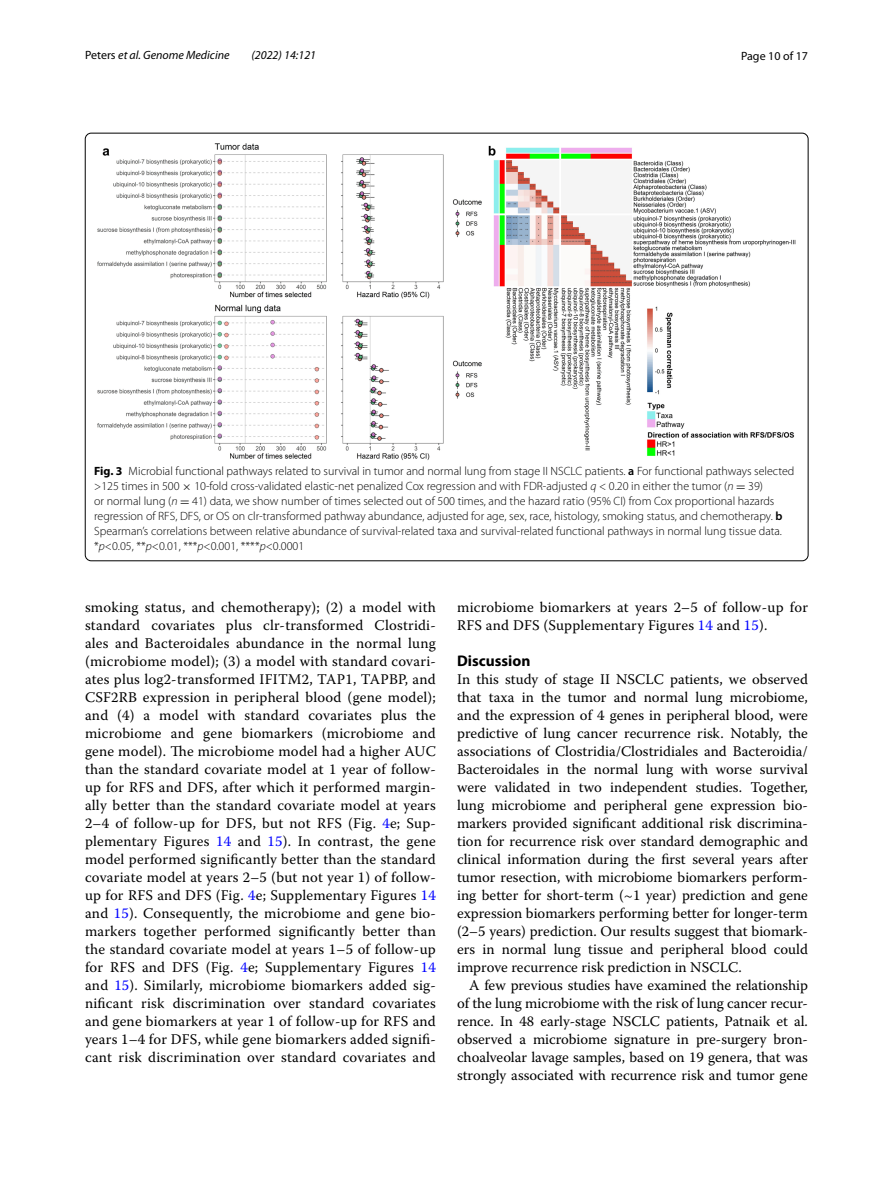
<style>
.page{position:relative;width:893px;height:1187px;background:#fff}
.page>*{position:absolute;margin:0;border:0;box-sizing:border-box;transform-origin:0 0}
.t1{font:700 15.45px "Myriad Pro";color:#000}
.t2{font:14.7px/18px "Warnock Pro";letter-spacing:.01em;color:#000;text-align:justify}
.t3{font:300 12px/15px "Myriad Pro";color:#000}
.t4{font:italic 12px "Myriad Pro";color:#000}
.t5{font:12px "Myriad Pro";color:#000}
.s1{font-style:normal}
.s2{font-weight:700}
.s3{font-weight:600}
.s4{font-family:"MTSY";font-weight:400}
.s5{font-style:italic}
.s6{color:#00f}
</style>
<div class="page">
<img style="left:97px;top:143px;width:699px;height:317px">
<p class="t4" style="left:85px;top:48px;width:146px"><span class="s1">Peters</span> et al. Genome Medicine</p>
<p class="t4" style="left:251px;top:48px;width:66px">(2022) 14:121</p>
<p class="t5" style="left:741px;top:48px;width:68px">Page 10 of 17</p>
<p class="t3" style="left:94px;top:464px;width:702px"><span class="s2">Fig. 3</span> Microbial functional pathways related to survival in tumor and normal lung from stage II NSCLC patients. <span class="s3">a</span> For functional pathways selected &gt;125 times in 500 <span class="s4">×</span> 10-fold cross-validated elastic-net penalized Cox regression and with FDR-adjusted <span class="s5">q</span> &lt; 0.20 in either the tumor (<span class="s5">n</span> <span class="s4">=</span> 39)<br>or normal lung (<span class="s5">n</span> <span class="s4">=</span> 41) data, we show number of times selected out of 500 times, and the hazard ratio (95% CI) from Cox proportional hazards regression of RFS, DFS, or OS on clr-transformed pathway abundance, adjusted for age, sex, race, histology, smoking status, and chemotherapy. <span class="s3">b </span>Spearman’s correlations between relative abundance of survival-related taxa and survival-related functional pathways in normal lung tissue data. *<span class="s5">p</span>&lt;0.05, **<span class="s5">p</span>&lt;0.01, ***<span class="s5">p</span>&lt;0.001, ****<span class="s5">p</span>&lt;0.0001</p>
<p class="t2" style="left:85px;top:597px;width:352px">smoking status, and chemotherapy); (2) a model with standard covariates plus clr-transformed Clostridi&shy;ales and Bacteroidales abundance in the normal lung (microbiome model); (3) a model with standard covari&shy;ates plus log2-transformed IFITM2, TAP1, TAPBP, and CSF2RB expression in peripheral blood (gene model); and (4) a model with standard covariates plus the microbiome and gene biomarkers (microbiome and gene model). The microbiome model had a higher AUC than the standard covariate model at 1 year of follow&shy;up for RFS and DFS, after which it performed margin&shy;ally better than the standard covariate model at years 2–4 of follow-up for DFS, but not RFS (Fig. <span class="s6">4</span>e; Sup&shy;plementary Figures <span class="s6">14</span> and <span class="s6">15</span>). In contrast, the gene model performed significantly better than the standard covariate model at years 2–5 (but not year 1) of follow&shy;up for RFS and DFS (Fig. <span class="s6">4</span>e; Supplementary Figures <span class="s6">14 </span>and <span class="s6">15</span>). Consequently, the microbiome and gene bio&shy;markers together performed significantly better than the standard covariate model at years 1–5 of follow-up for RFS and DFS (Fig. <span class="s6">4</span>e; Supplementary Figures <span class="s6">14 </span>and <span class="s6">15</span>). Similarly, microbiome biomarkers added sig&shy;nificant risk discrimination over standard covariates and gene biomarkers at year 1 of follow-up for RFS and years 1–4 for DFS, while gene biomarkers added signifi&shy;cant risk discrimination over standard covariates and</p>
<p class="t2" style="left:457px;top:597px;width:352px">microbiome biomarkers at years 2–5 of follow-up for<br>RFS and DFS (Supplementary Figures <span class="s6">14</span> and <span class="s6">15</span>).</p>
<p class="t1" style="left:457px;top:650px;width:75px">Discussion</p>
<p class="t2" style="left:457px;top:669px;width:352px">In this study of stage II NSCLC patients, we observed that taxa in the tumor and normal lung microbiome, and the expression of 4 genes in peripheral blood, were predictive of lung cancer recurrence risk. Notably, the associations of Clostridia/Clostridiales and Bacteroidia/ Bacteroidales in the normal lung with worse survival were validated in two independent studies. Together, lung microbiome and peripheral gene expression bio&shy;markers provided significant additional risk discrimina&shy;tion for recurrence risk over standard demographic and clinical information during the first several years after tumor resection, with microbiome biomarkers perform&shy;ing better for short-term (~1 year) prediction and gene expression biomarkers performing better for longer-term (2–5 years) prediction. Our results suggest that biomark&shy;ers in normal lung tissue and peripheral blood could improve recurrence risk prediction in NSCLC.</p>
<p class="t2" style="left:457px;top:975px;width:352px;text-indent:12px">A few previous studies have examined the relationship of the lung microbiome with the risk of lung cancer recur&shy;rence. In 48 early-stage NSCLC patients, Patnaik et al. observed a microbiome signature in pre-surgery bron&shy;choalveolar lavage samples, based on 19 genera, that was strongly associated with recurrence risk and tumor gene</p>
</div>
